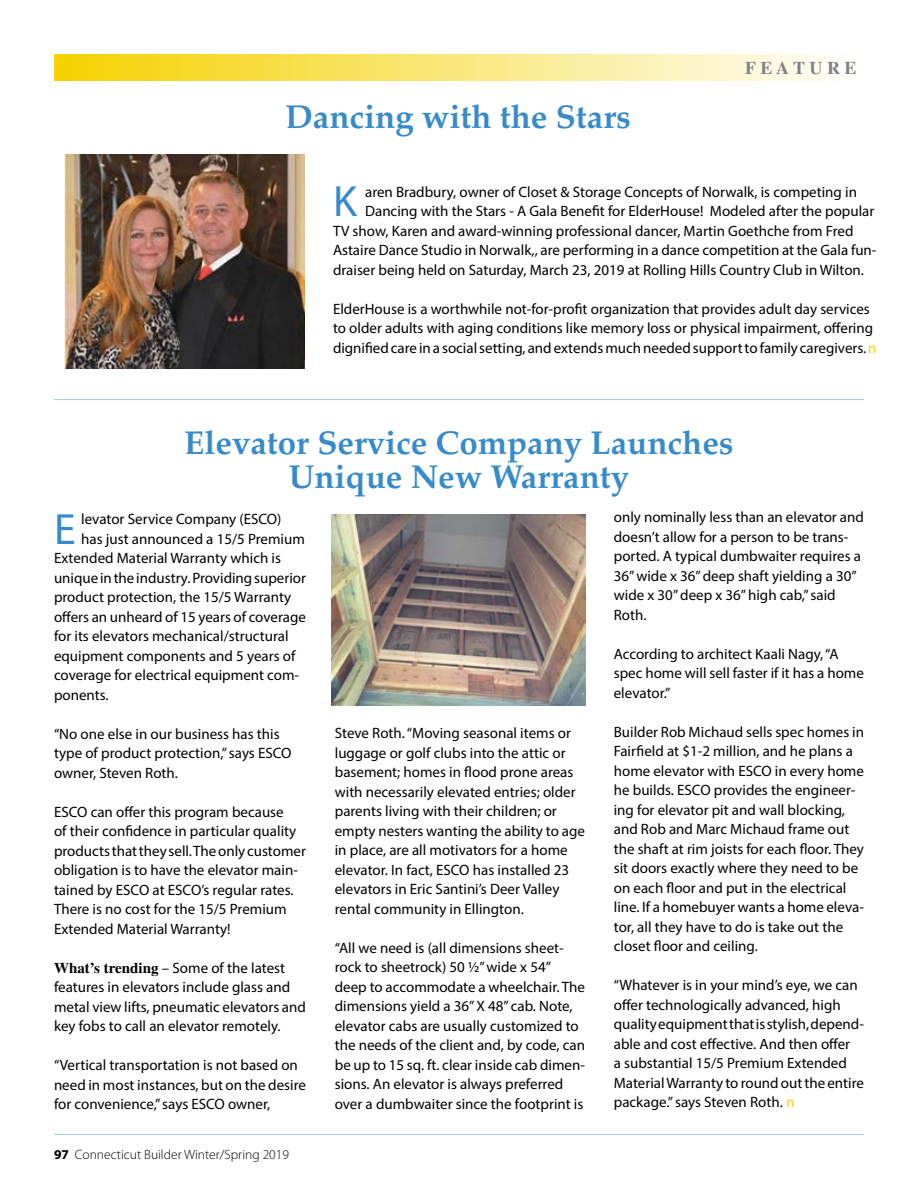
<style>
.page{position:relative;width:918px;height:1188px;background:#fff}
.page>*{position:absolute;margin:0;border:0;box-sizing:border-box;transform-origin:0 0}
.t1{font:43.95px "Myriad Pro";color:#378bca}
.t2{font:700 33px/34.5px "Palatino";color:#378bca;text-align:center}
.t3{font:700 18px "Times";color:#808285}
.t4{font:15px/19.5px "Myriad Pro";color:#000}
.t5{font:300 13.5px "Myriad Pro";color:#000}
.s1{color:#f6d200}
.s2{font-family:"Times";font-weight:700}
.s3{font-weight:700}
</style>
<div class="page">
<hr style="left:54px;top:1134px;width:810px;height:1px;background:#aec6e7">
<div style="left:54px;top:54px;width:810px;height:26px;background:linear-gradient(to right,#f6d200,#fefefd)"></div>
<img style="left:65px;top:155px;width:239px;height:214px">
<hr style="left:54px;top:399px;width:810px;height:1px;background:#aec6e7">
<img style="left:331px;top:515px;width:254px;height:190px">
<h2 class="t2" style="left:285px;top:99px;width:347px">Dancing with the Stars</h2>
<p class="t3" style="left:745px;top:57px;width:112px">FEA T U RE</p>
<h1 class="t1" style="left:333px;top:174px;width:25px">K</h1>
<p class="t4" style="left:365px;top:182px;width:493px">aren Bradbury, owner of Closet &amp; Storage Concepts of Norwalk, is competing in</p>
<p class="t4" style="left:365px;top:201px;width:511px">Dancing with the Stars - A Gala Benefit for ElderHouse! Modeled after the popular</p>
<p class="t4" style="left:333px;top:221px;width:522px">TV show, Karen and award-winning professional dancer, Martin Goethche from Fred</p>
<p class="t4" style="left:333px;top:240px;width:545px">Astaire Dance Studio in Norwalk,, are performing in a dance competition at the Gala fun-</p>
<p class="t4" style="left:333px;top:260px;width:533px">draiser being held on Saturday, March 23, 2019 at Rolling H ills Country Club in Wilton.</p>
<p class="t4" style="left:333px;top:299px;width:545px">ElderHouse is a worthwhile not-for-profit organization that provides adult day services to older adults with aging conditions like memory loss or physical impairment, offering dignified care in a social setting, and extends much needed support to family caregivers. <span class="s1">n</span></p>
<h2 class="t2" style="left:184px;top:424px;width:551px">Elevator Service Company Launches<br>Unique New Warranty</h2>
<h1 class="t1" style="left:54px;top:502px;width:23px">E</h1>
<p class="t4" style="left:81px;top:509px;width:202px">levator Service Company (ESCO)</p>
<p class="t4" style="left:81px;top:529px;width:225px">has just announced a 15/5 Premium</p>
<p class="t4" style="left:54px;top:548px;width:229px">Extended Material Warranty which is</p>
<p class="t4" style="left:54px;top:568px;width:254px">unique in the industry. Providing superior</p>
<p class="t4" style="left:54px;top:587px;width:239px">product protection, the 15/5 Warranty</p>
<p class="t4" style="left:54px;top:607px;width:253px">offers an unheard of 15 years of coverage</p>
<p class="t4" style="left:54px;top:626px;width:236px">for its elevators mechanical/structural</p>
<p class="t4" style="left:54px;top:646px;width:243px">equipment components and 5 years of</p>
<p class="t4" style="left:54px;top:665px;width:247px">coverage for electrical equipment com-</p>
<p class="t4" style="left:54px;top:685px;width:56px">ponents.</p>
<p class="t4" style="left:54px;top:724px;width:238px">“No one else in our business has this type of product protection,” says ESCO owner, Steven Roth.</p>
<p class="t4" style="left:54px;top:802px;width:253px">ESCO can offer this program because<br>of their confidence in particular quality products that they sell. The only customer obligation is to have the elevator main&shy;tained by ESCO at ESCO’s regular rates.<br>There is no cost for the 15/5 Premium Extended Material Warranty!</p>
<p class="t4" style="left:54px;top:958px;width:254px"><span class="s2">What’s trending</span> – Some of the latest features in elevators include glass and metal view lifts, pneumatic elevators and key fobs to call an elevator remotely.</p>
<p class="t4" style="left:54px;top:1055px;width:253px">“Vertical transportation is not based on need in most instances, but on the desire for convenience,” says ESCO owner,</p>
<p class="t5" style="left:54px;top:1147px;width:237px"><span class="s3">97</span> Connecticut Builder Winter/Spring 2019</p>
<p class="t4" style="left:335px;top:723px;width:252px">Steve Roth. “Moving seasonal items or luggage or golf clubs into the attic or basement; homes in flood prone areas with necessarily elevated entries; older parents living with their children; or empty nesters wanting the ability to age in place, are all motivators for a home elevator. I n fact, ESCO has installed 23 elevators in Eric Santini’s Deer Valley rental community in Ellington.</p>
<p class="t4" style="left:335px;top:938px;width:252px">“All we need is (all dimensions sheet&shy;rock to sheetrock) 50 ½” wide x 54” deep to accommodate a wheelchair. The dimensions yield a 36” X 48” cab. Note, elevator cabs are usually customized to the needs of the client and, by code, can be up to 15 sq. ft. clear inside cab dimen&shy;sions. An elevator is always preferred over a dumbwaiter since the footprint is</p>
<p class="t4" style="left:614px;top:507px;width:252px">only nominally less than an elevator and doesn’t allow for a person to be trans&shy;ported. A typical dumbwaiter requires a<br>36” wide x 36” deep shaft yielding a 30” wide x 30” deep x 36” high cab,” said<br>Roth.</p>
<p class="t4" style="left:614px;top:644px;width:252px">According to architect Kaali Nagy, “A spec home will sell faster if it has a home elevator.”</p>
<p class="t4" style="left:614px;top:722px;width:252px">Builder Rob Michaud sells spec homes in Fairfield at $1-2 million, and he plans a home elevator with ESCO in every home he builds. ESCO provides the engineer&shy;ing for elevator pit and wall blocking, and Rob and Marc Michaud frame out the shaft at rim joists for each floor. They sit doors exactly where they need to be on each floor and put in the electrical line. If a homebuyer wants a home eleva&shy;tor, all they have to do is take out the closet floor and ceiling.</p>
<p class="t4" style="left:614px;top:975px;width:252px">“Whatever is in your mind’s eye, we can offer technologically advanced, high quality equipment that is stylish, depend&shy;able and cost effective. And then offer<br>a substantial 15/5 Premium Extended Material Warranty to round out the entire package.” says Steven Roth. <span class="s1">n</span></p>
</div>
